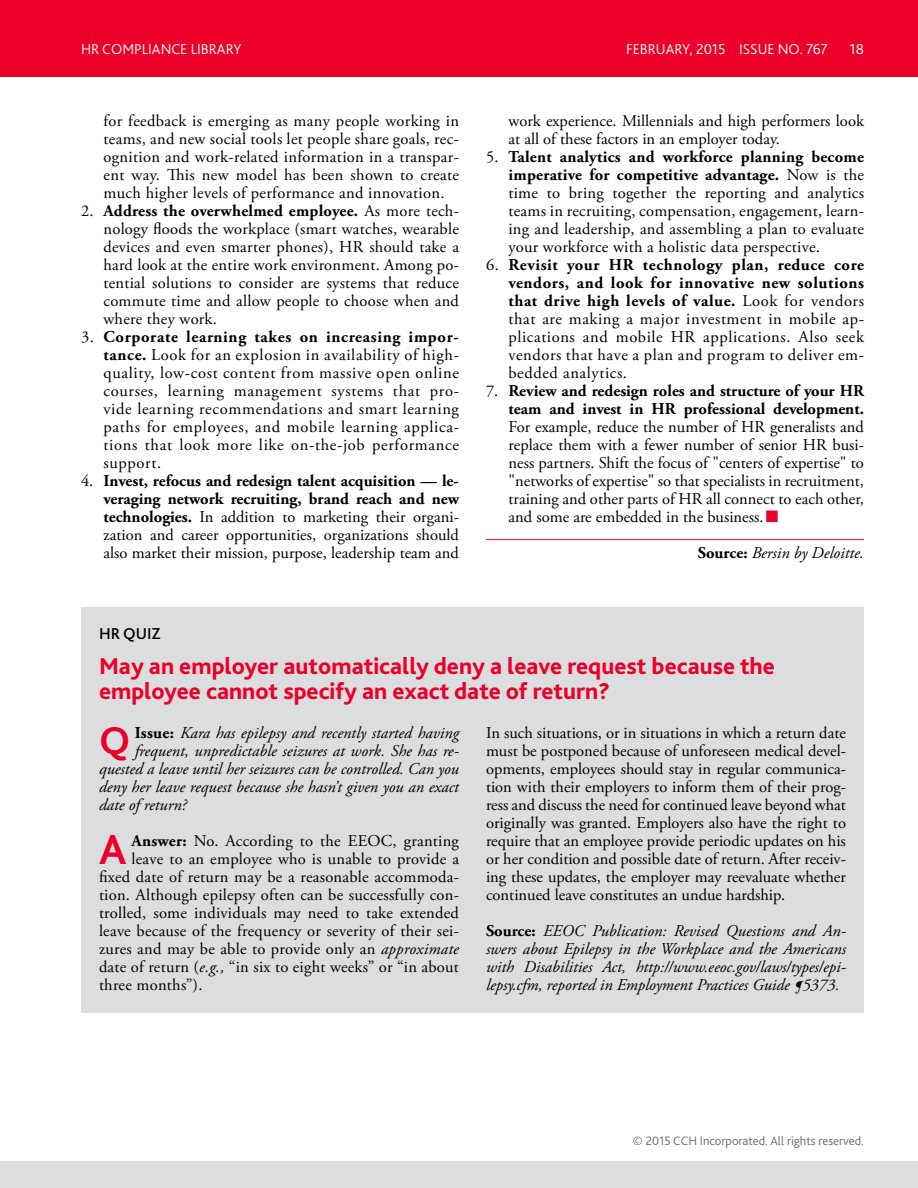
<style>
.page{position:relative;width:918px;height:1188px;background:#fff}
.page>*{position:absolute;margin:0;border:0;box-sizing:border-box;transform-origin:0 0}
.Body_QA{font:700 43.8px "Bliss 2";color:#eb0029}
.Body_QA-2{font:700 40.65px "Bliss 2";color:#eb0029}
.H1_A{font:800 24px/25.5px "Bliss 2";color:#eb0029}
.Bullet_A_i_n{font:16.5px/18px "Adobe Garamond Pro";letter-spacing:.015em;color:#000;text-align:justify}
.Body_A{font:16.5px/18px "Adobe Garamond Pro";color:#000;text-align:justify}
.Body_QA-3{font:16.5px "Adobe Garamond Pro";letter-spacing:.015em;color:#000}
.Body_QA-4{font:italic 16.5px "Adobe Garamond Pro";color:#000}
.Body_A-2{font:italic 16.5px/18px "Adobe Garamond Pro";color:#000;text-align:justify}
.Cite_A{font:italic 16.5px "Adobe Garamond Pro";color:#000}
.Kicker{font:500 16.5px "Bliss 2";color:#000}
.t1{font:300 15px "Bliss 2";color:#fff}
.t2{font:300 12.75px "Bliss 2";color:#696a6d}
.s1{font-weight:700}
.s2{color:#eb0029}
.s3{font-weight:700;font-style:normal}
.s4{font-style:italic}
</style>
<div class="page">
<div style="left:0;top:0;width:918px;height:76px;background:#eb0029"></div>
<div style="left:0;top:1162px;width:918px;height:26px;background:#dcddde"></div>
<div style="left:81px;top:607px;width:783px;height:405px;background:#dcddde"></div>
<hr style="left:486px;top:539px;width:378px;height:1px;background:#eb0029">
<p class="t1" style="left:81px;top:40px;width:162px">HR COMPLIANCE LIBRARY</p>
<p class="t1" style="left:626px;top:40px;width:203px">FEBRUARY, 2015 ISSUE NO. 767</p>
<p class="t1" style="left:850px;top:40px;width:16px">18</p>
<p class="Bullet_A_i_n" style="left:104px;top:112px;width:357px">for feedback is emerging as many people working in teams, and new social tools let people share goals, rec&shy;ognition and work-related information in a transpar&shy;ent way. This new model has been shown to create much higher levels of performance and innovation.</p>
<p class="Bullet_A_i_n" style="left:104px;top:202px;width:357px;text-indent:-22px">2. <span class="s1">Address the overwhelmed employee.</span> As more tech&shy;nology floods the workplace (smart watches, wearable devices and even smarter phones), HR should take a hard look at the entire work environment. Among po&shy;tential solutions to consider are systems that reduce commute time and allow people to choose when and where they work.</p>
<p class="Bullet_A_i_n" style="left:104px;top:328px;width:357px;text-indent:-22px">3. <span class="s1">Corporate learning takes on increasing impor&shy;tance.</span> Look for an explosion in availability of high&shy;quality, low-cost content from massive open online courses, learning management systems that pro&shy;vide learning recommendations and smart learning paths for employees, and mobile learning applica&shy;tions that look more like on-the-job performance support.</p>
<p class="Bullet_A_i_n" style="left:104px;top:472px;width:357px;text-indent:-22px">4. <span class="s1">Invest, refocus and redesign talent acquisition — le&shy;veraging network recruiting, brand reach and new technologies.</span> In addition to marketing their organi&shy;zation and career opportunities, organizations should also market their mission, purpose, leadership team and</p>
<p class="Bullet_A_i_n" style="left:508px;top:112px;width:357px">work experience. Millennials and high performers look at all of these factors in an employer today.</p>
<p class="Bullet_A_i_n" style="left:508px;top:148px;width:357px;text-indent:-22px">5. <span class="s1">Talent analytics and workforce planning become imperative for competitive advantage.</span> Now is the time to bring together the reporting and analytics teams in recruiting, compensation, engagement, learn&shy;ing and leadership, and assembling a plan to evaluate your workforce with a holistic data perspective.</p>
<p class="Bullet_A_i_n" style="left:508px;top:256px;width:357px;text-indent:-22px">6. <span class="s1">Revisit your HR technology plan, reduce core vendors, and look for innovative new solutions that drive high levels of value.</span> Look for vendors that are making a major investment in mobile ap&shy;plications and mobile HR applications. Also seek vendors that have a plan and program to deliver em&shy;bedded analytics.</p>
<p class="Bullet_A_i_n" style="left:508px;top:382px;width:357px;text-indent:-22px">7. <span class="s1">Review and redesign roles and structure of your HR team and invest in HR professional development.<br></span>For example, reduce the number of HR generalists and replace them with a fewer number of senior HR busi&shy;ness partners. Shift the focus of "centers of expertise" to "networks of expertise" so that specialists in recruitment, training and other parts of HR all connect to each other, and some are embedded in the business.<span class="s2">■</span></p>
<p class="Cite_A" style="left:698px;top:543px;width:168px"><span class="s3">Source:</span> Bersin by Deloitte.</p>
<p class="Kicker" style="left:99px;top:624px;width:63px">HR QUIZ</p>
<p class="H1_A" style="left:99px;top:653px;width:678px">May an employer automatically deny a leave request because the employee cannot specify an exact date of return?</p>
<p class="Body_QA-2" style="left:99px;top:715px;width:33px">Q</p>
<p class="Body_QA-4" style="left:135px;top:723px;width:326px"><span class="s3">Issue:</span> Kara has epilepsy and recently started having</p>
<p class="Body_A" style="left:486px;top:724px;width:362px">In such situations, or in situations in which a return date must be postponed because of unforeseen medical devel&shy;opments, employees should stay in regular communica&shy;tion with their employers to inform them of their prog&shy;ress and discuss the need for continued leave beyond what originally was granted. Employers also have the right to require that an employee provide periodic updates on his or her condition and possible date of return. After receiv&shy;ing these updates, the employer may reevaluate whether continued leave constitutes an undue hardship.</p>
<p class="Body_A-2" style="left:486px;top:922px;width:362px"><span class="s3">Source:</span> EEOC Publication: Revised Questions and An&shy;swers about Epilepsy in the Workplace and the Americans with Disabilities Act, http://www.eeoc.gov/laws/types/epi&shy;lepsy.cfm, reported in Employment Practices Guide ¶5373.</p>
<p class="Body_QA-4" style="left:135px;top:741px;width:326px">frequent, unpredictable seizures at work. She has re-</p>
<p class="Body_QA-4" style="left:99px;top:759px;width:361px">quested a leave until her seizures can be controlled. Can you</p>
<p class="Body_QA-4" style="left:99px;top:777px;width:361px">deny her leave request because she hasn’t given you an exact</p>
<p class="Body_QA-4" style="left:99px;top:795px;width:89px">date of return?</p>
<p class="Body_QA" style="left:99px;top:822px;width:29px">A</p>
<p class="Body_QA-3" style="left:132px;top:831px;width:329px"><span class="s1">Answer:</span> No. According to the EEOC, granting</p>
<p class="Body_QA-3" style="left:132px;top:849px;width:329px">leave to an employee who is unable to provide a</p>
<p class="Body_QA-3" style="left:99px;top:867px;width:362px">fixed date of return may be a reasonable accommoda-</p>
<p class="Body_QA-3" style="left:99px;top:885px;width:362px">tion. Although epilepsy often can be successfully con-</p>
<p class="Body_QA-3" style="left:99px;top:903px;width:362px">trolled, some individuals may need to take extended</p>
<p class="Body_QA-3" style="left:99px;top:921px;width:362px">leave because of the frequency or severity of their sei-</p>
<p class="Body_QA-3" style="left:99px;top:939px;width:362px">zures and may be able to provide only an <span class="s4">approximate</span></p>
<p class="Body_QA-3" style="left:99px;top:957px;width:362px">date of return (<span class="s4">e.g.,</span> “in six to eight weeks” or “in about</p>
<p class="Body_QA-3" style="left:99px;top:975px;width:105px">three months”).</p>
<p class="t2" style="left:633px;top:1133px;width:233px">© 2015 CCH Incorporated. All rights reserved.</p>
</div>
